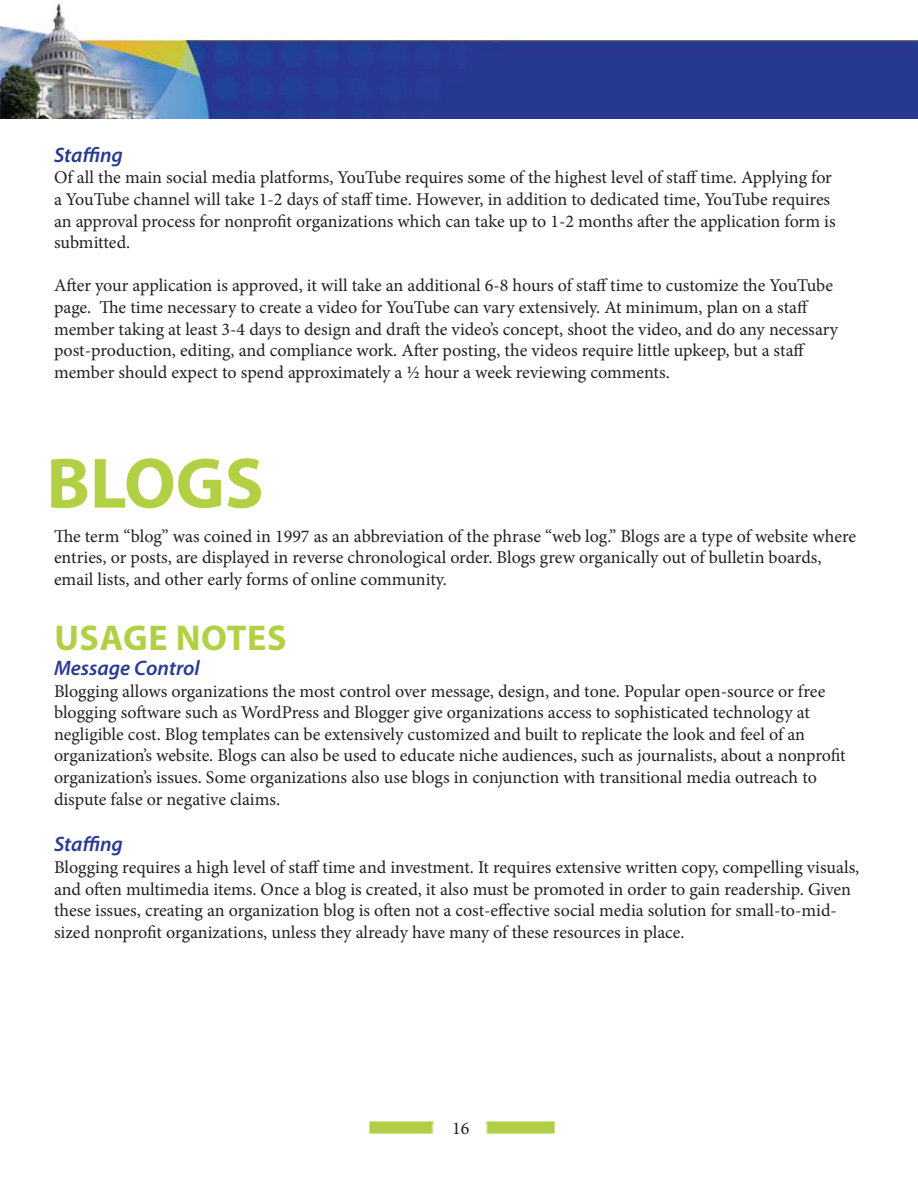
<style>
.page{position:relative;width:918px;height:1188px;background:#fff}
.page>*{position:absolute;margin:0;border:0;box-sizing:border-box;transform-origin:0 0}
.t1{font:700 72px "Myriad Pro";color:#b2d043}
.Heading3{font:700 36px "Myriad Pro";letter-spacing:.02em;color:#b2d043}
.heading5{font:italic 600 21px "Myriad Pro";color:#293b91}
.t2{font:18px/21.6px "Minion Pro";color:#231f20}
</style>
<div class="page">
<img style="left:0;top:3px;width:918px;height:116px">
<img style="left:369px;top:1121px;width:65px;height:13px">
<img style="left:485px;top:1121px;width:70px;height:13px">
<p class="heading5" style="left:54px;top:141px;width:71px">Staffing</p>
<p class="t2" style="left:54px;top:167px;width:783px">Of all the main social media platforms, YouTube requires some of the highest level of staff time. Applying for a YouTube channel will take 1-2 days of staff time. However, in addition to dedicated time, YouTube requires an approval process for nonprofit organizations which can take up to 1-2 months after the application form is submitted.</p>
<p class="t2" style="left:54px;top:275px;width:786px">After your application is approved, it will take an additional 6-8 hours of staff time to customize the YouTube page. The time necessary to create a video for YouTube can vary extensively. At minimum, plan on a staff member taking at least 3-4 days to design and draft the video’s concept, shoot the video, and do any necessary post-production, editing, and compliance work. After posting, the videos require little upkeep, but a staff member should expect to spend approximately a ½ hour a week reviewing comments.</p>
<p class="t1" style="left:46px;top:436px;width:219px">BLOGS</p>
<p class="t2" style="left:54px;top:525px;width:804px">The term “blog” was coined in 1997 as an abbreviation of the phrase “web log.” Blogs are a type of website where entries, or posts, are displayed in reverse chronological order. Blogs grew organically out of bulletin boards, email lists, and other early forms of online community.</p>
<p class="Heading3" style="left:54px;top:614px;width:234px">USAGE NOTES</p>
<p class="heading5" style="left:54px;top:655px;width:147px">Message Control</p>
<p class="t2" style="left:54px;top:680px;width:793px">Blogging allows organizations the most control over message, design, and tone. Popular open-source or free blogging software such as WordPress and Blogger give organizations access to sophisticated technology at negligible cost. Blog templates can be extensively customized and built to replicate the look and feel of an organization’s website. Blogs can also be used to educate niche audiences, such as journalists, about a nonprofit organization’s issues. Some organizations also use blogs in conjunction with transitional media outreach to dispute false or negative claims.</p>
<p class="heading5" style="left:54px;top:831px;width:71px">Staffing</p>
<p class="t2" style="left:54px;top:857px;width:807px">Blogging requires a high level of staff time and investment. It requires extensive written copy, compelling visuals, and often multimedia items. Once a blog is created, it also must be promoted in order to gain readership. Given these issues, creating an organization blog is often not a cost-effective social media solution for small-to-mid&shy;sized nonprofit organizations, unless they already have many of these resources in place.</p>
<p class="t2" style="left:452px;top:1118px;width:19px">16</p>
</div>
